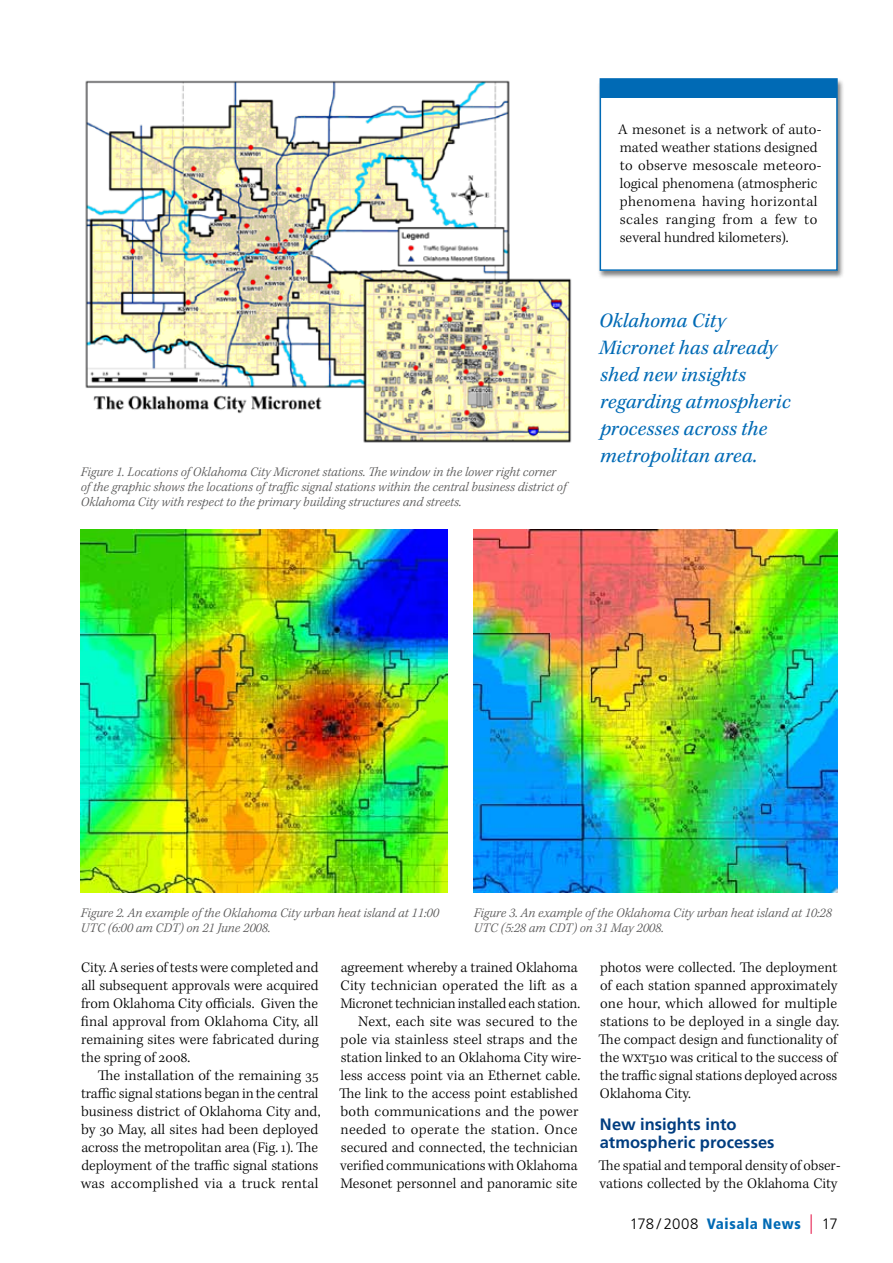
<style>
.page{position:relative;width:893px;height:1263px;background:#fff}
.page>*{position:absolute;margin:0;border:0;box-sizing:border-box;transform-origin:0 0}
.t1{font:italic 21px/27px "Kepler Std";letter-spacing:.005em;color:#006ab5}
.t2{font:700 16.5px/18px "Frutiger LT Std";color:#003d80}
.t3{font:300 15px/18px "Kepler Std";color:#000}
.t4{font:900 condensed 15px "Frutiger LT Std";letter-spacing:.04em;color:#006ab5}
.t5{font:italic 300 13.5px/15px "Kepler Std";color:#575656}
.s1{font-weight:300;font-stretch:normal;color:#000}
.s2{font-weight:300;font-size:19.5px;color:#e51346}
</style>
<div class="page">
<img style="left:85px;top:80px;width:487px;height:363px">
<img style="left:81px;top:529px;width:366px;height:363px">
<div style="left:597px;top:78px;width:247px;height:202px;background:#000;opacity:.5"></div>
<div style="left:600px;top:79px;width:237px;height:191px;background:#fff"></div>
<div style="left:600px;top:78px;width:238px;height:193px;border:2px solid #006ab5"></div>
<div style="left:601px;top:80px;width:236px;height:18px;background:#006ab5"></div>
<img style="left:474px;top:529px;width:364px;height:363px">
<p class="t5" style="left:81px;top:464px;width:487px">Figure 1. Locations of Oklahoma City Micronet stations. The window in the lower right corner of the graphic shows the locations of traffic signal stations within the central business district of<br>Oklahoma City with respect to the primary building structures and streets.</p>
<p class="t3" style="left:618px;top:121px;width:205px">A mesonet is a network of auto&shy;mated weather stations designed to observe mesoscale meteoro&shy;logical phenomena (atmospheric phenomena having horizontal scales ranging from a few to several hundred kilometers).</p>
<h1 class="t1" style="left:599px;top:308px;width:193px">Oklahoma City<br>Micronet has already shed new insights regarding atmospheric processes across the metropolitan area.</h1>
<p class="t5" style="left:81px;top:906px;width:360px">Figure 2. An example of the Oklahoma City urban heat island at 11:00<br>UTC (6:00 am CDT) on 21 June 2008.</p>
<p class="t5" style="left:474px;top:906px;width:359px">Figure 3. An example of the Oklahoma City urban heat island at 10:28<br>UTC (5:28 am CDT) on 31 May 2008.</p>
<p class="t3" style="left:81px;top:959px;width:239px;text-align:justify">City. A series of tests were completed and all subsequent approvals were acquired from Oklahoma City officials. Given the final approval from Oklahoma City, all remaining sites were fabricated during the spring of 2008.</p>
<p class="t3" style="left:81px;top:1067px;width:241px;text-indent:17px">The installation of the remaining 35 traffic signal stations began in the central business district of Oklahoma City and, by 30 May, all sites had been deployed across the metropolitan area (Fig. 1). The deployment of the traffic signal stations was accomplished via a truck rental</p>
<p class="t3" style="left:339px;top:959px;width:244px;text-align:right">agreement whereby a trained Oklahoma City technician operated the lift as a Micronet technician installed each station.<br>Next, each site was secured to the pole via stainless steel straps and the station linked to an Oklahoma City wire&shy;less access point via an Ethernet cable.<br>The link to the access point established both communications and the power needed to operate the station. Once secured and connected, the technician verified communications with Oklahoma Mesonet personnel and panoramic site</p>
<p class="t3" style="left:599px;top:959px;width:242px">photos were collected. The deployment of each station spanned approximately one hour, which allowed for multiple stations to be deployed in a single day.<br>The compact design and functionality of the WXT510 was critical to the success of the traffic signal stations deployed across Oklahoma City.</p>
<p class="t2" style="left:600px;top:1115px;width:176px">New insights into atmospheric processes</p>
<p class="t3" style="left:599px;top:1157px;width:244px">The spatial and temporal density of obser&shy;vations collected by the Oklahoma City</p>
<p class="t4" style="left:630px;top:1215px;width:209px"><span class="s1">178 / 2008</span> Vaisala News <span class="s2">|</span> <span class="s1">17</span></p>
</div>
